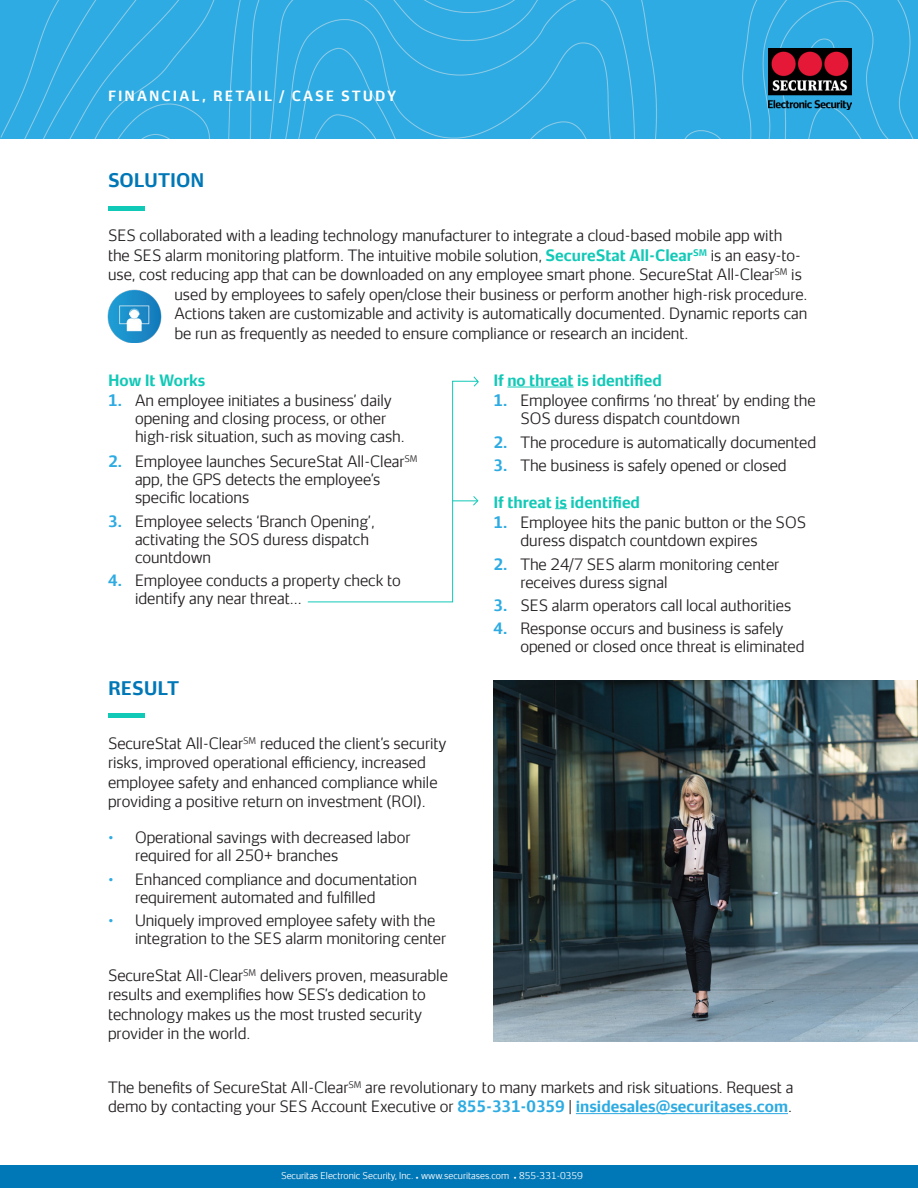
<style>
.page{position:relative;width:918px;height:1188px;background:#fff}
.page>*{position:absolute;margin:0;border:0;box-sizing:border-box;transform-origin:0 0}
.t1{font:700 18px "Securitas Sans TT";color:#0077b7}
.t2{font:15px/18px "Securitas Sans TT";color:#231f20}
.t3{font:700 15px "Securitas Sans TT";color:#11c9b7}
.t4{font:700 13.5px "Securitas Sans TT";letter-spacing:.15em;color:#fff}
.t5{font:9px "Securitas Sans TT";color:#fff}
.s1{font-weight:700;color:#11c9b7}
.s2{font-weight:700;color:#2dabe2}
.s3{font-weight:700}
</style>
<div class="page">
<div style="left:0;top:0;width:918px;height:138px;background:#2dabe2"></div>
<img style="left:769px;top:49px;width:82px;height:60px">
<img style="left:493px;top:680px;width:425px;height:361px">
<div style="left:0;top:1166px;width:918px;height:22px;background:#0077b7"></div>
<hr style="left:576px;top:1113px;width:212px;height:1px;background:#2dabe2">
<hr style="left:507px;top:387px;width:67px;height:1px;background:#11c9b7">
<svg style="left:555px;top:508px;width:12px;height:1px"></svg>
<svg style="left:307px;top:376px;width:172px;height:227px"></svg>
<img style="left:108px;top:289px;width:53px;height:54px">
<hr style="left:108px;top:206px;width:37px;height:4px;background:#11c9b7">
<hr style="left:108px;top:714px;width:37px;height:4px;background:#11c9b7">
<p class="t4" style="left:108px;top:84px;width:290px">FINANCIAL, RETAIL / CASE STUDY</p>
<p class="t1" style="left:108px;top:165px;width:98px">SOLUTION</p>
<p class="t2" style="left:108px;top:225px;width:676px">SES collaborated with a leading technology manufacturer to integrate a cloud-based mobile app with</p>
<p class="t2" style="left:108px;top:244px;width:694px">the SES alarm monitoring platform. The intuitive mobile solution, <span class="s1">SecureStat All-Clear</span><sup>SM</sup> is an easy-to-</p>
<p class="t2" style="left:108px;top:264px;width:695px">use, cost reducing app that can be downloaded on any employee smart phone. SecureStat All-Clear<sup>SM</sup> is</p>
<p class="t2" style="left:174px;top:283px;width:635px">used by employees to safely open/close their business or perform another high-risk procedure.</p>
<p class="t2" style="left:174px;top:303px;width:634px">Actions taken are customizable and activity is automatically documented. Dynamic reports can</p>
<p class="t2" style="left:174px;top:322px;width:516px">be run as frequently as needed to ensure compliance or research an incident.</p>
<p class="t3" style="left:108px;top:367px;width:99px">How It Works</p>
<p class="t2" style="left:135px;top:390px;width:271px;text-indent:-27px"><span class="s2">1.</span> An employee initiates a business’ daily opening and closing process, or other high-risk situation, such as moving cash.</p>
<p class="t2" style="left:135px;top:451px;width:284px;text-indent:-27px"><span class="s2">2.</span> Employee launches SecureStat All-Clear<sup>SM </sup>app, the GPS detects the employee’s specific locations</p>
<p class="t2" style="left:135px;top:510px;width:241px;text-indent:-27px"><span class="s2">3.</span> Employee selects ‘Branch Opening’, activating the SOS duress dispatch countdown</p>
<p class="t2" style="left:135px;top:570px;width:267px;text-indent:-27px"><span class="s2">4.</span> Employee conducts a property check to identify any near threat...</p>
<p class="t1" style="left:108px;top:672px;width:73px">RESULT</p>
<p class="t2" style="left:108px;top:731px;width:340px;line-height:19.5px">SecureStat All-Clear<sup>SM</sup> reduced the client’s security risks, improved operational efficiency, increased employee safety and enhanced compliance while providing a positive return on investment (ROI).</p>
<p class="t2" style="left:135px;top:827px;width:277px;text-indent:-27px"><span class="s2">•</span> Operational savings with decreased labor required for all 250+ branches</p>
<p class="t2" style="left:135px;top:868px;width:284px;text-indent:-27px"><span class="s2">•</span> Enhanced compliance and documentation requirement automated and fulfilled</p>
<p class="t2" style="left:135px;top:910px;width:313px;text-indent:-27px"><span class="s2">•</span> Uniquely improved employee safety with the integration to the SES alarm monitoring center</p>
<p class="t2" style="left:108px;top:963px;width:341px;line-height:19.5px">SecureStat All-Clear<sup>SM</sup> delivers proven, measurable results and exemplifies how SES’s dedication to technology makes us the most trusted security provider in the world.</p>
<p class="t3" style="left:493px;top:367px;width:170px">If no threat is identified</p>
<p class="t2" style="left:520px;top:390px;width:297px;text-indent:-27px"><span class="s2">1.</span> Employee confirms ‘no threat’ by ending the<br>SOS duress dispatch countdown</p>
<p class="t2" style="left:493px;top:431px;width:324px"><span class="s2">2.</span> The procedure is automatically documented</p>
<p class="t2" style="left:493px;top:455px;width:295px"><span class="s2">3.</span> The business is safely opened or closed</p>
<p class="t3" style="left:493px;top:489px;width:148px">If threat is identified</p>
<p class="t2" style="left:520px;top:512px;width:287px;text-indent:-27px"><span class="s2">1.</span> Employee hits the panic button or the SOS duress dispatch countdown expires</p>
<p class="t2" style="left:520px;top:553px;width:260px;text-indent:-27px"><span class="s2">2.</span> The 24/7 SES alarm monitoring center receives duress signal</p>
<p class="t2" style="left:493px;top:595px;width:300px"><span class="s2">3.</span> SES alarm operators call local authorities</p>
<p class="t2" style="left:520px;top:618px;width:286px;text-indent:-27px"><span class="s2">4.</span> Response occurs and business is safely opened or closed once threat is eliminated</p>
<p class="t2" style="left:108px;top:1076px;width:687px;line-height:19.5px">The benefits of SecureStat All-Clear<sup>SM</sup> are revolutionary to many markets and risk situations. Request a demo by contacting your SES Account Executive or <span class="s2">855-331-0359</span> | <span class="s2">insidesales@securitases.com</span>.</p>
<p class="t5" style="left:281px;top:1168px;width:303px">Securitas Electronic Security, Inc. <span class="s3">•</span> www.securitases.com <span class="s3">•</span> 855-331-0359</p>
</div>
